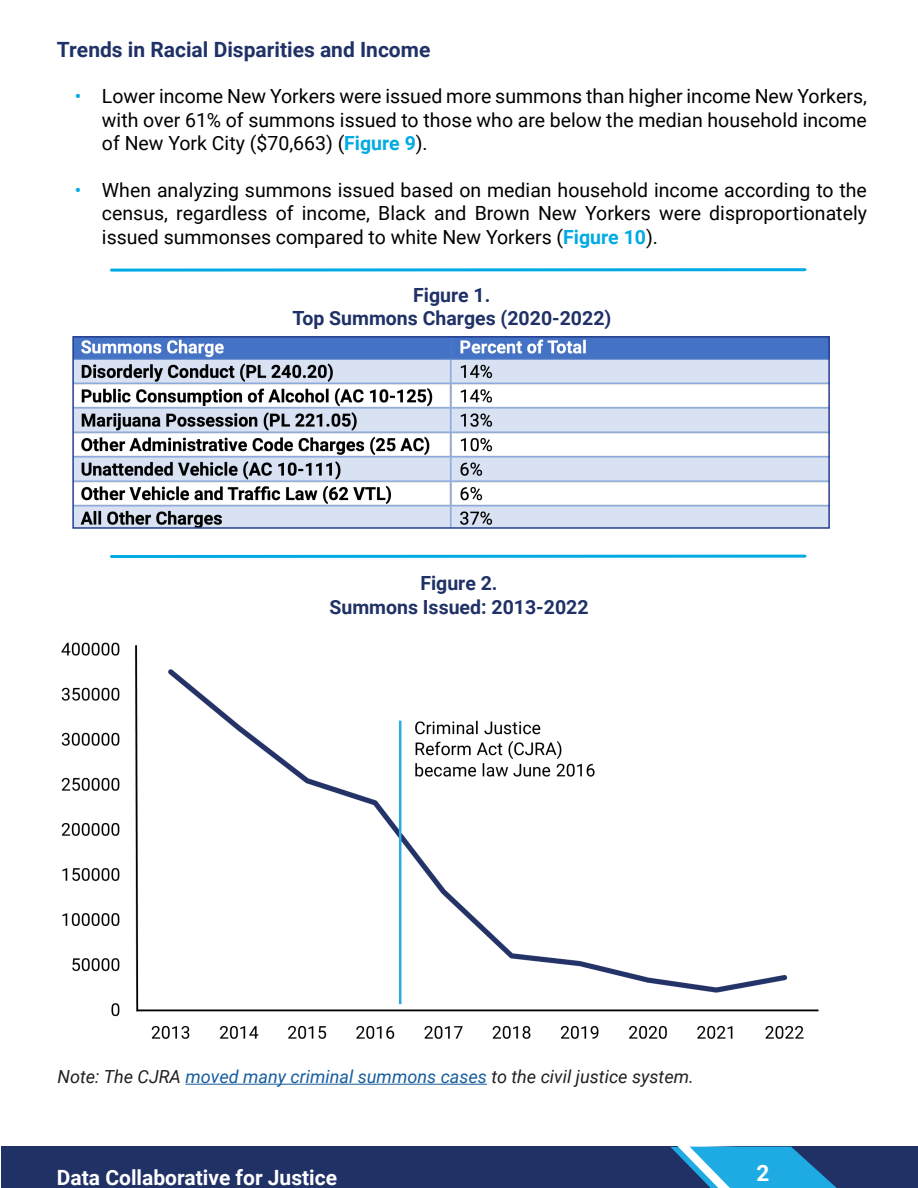
<style>
.page{position:relative;width:918px;height:1188px;background:#fff}
.page>*{position:absolute;margin:0;border:0;box-sizing:border-box;transform-origin:0 0}
.t1{font:700 22.5px "Roboto";color:#fff}
.t2{font:700 21px "Roboto";color:#1f3166}
.t3{font:700 21px "Roboto";color:#fff}
.t4{font:19.5px/23.4px "Roboto";color:#000;text-align:justify}
.t5{font:700 19.5px "Roboto";color:#1f3166}
.t6{font:italic 18px "Roboto";color:#231f20}
.s1{color:#00aae3}
.s2{font-weight:700;color:#00aae3}
.s3{color:#175d9e}
</style>
<div class="page">
<div style="left:1px;top:1147px;width:917px;height:41px;background:#203166"></div>
<svg style="left:660px;top:1146px;width:182px;height:42px"></svg>
<img style="left:75px;top:339px;width:752px;height:187px">
<div style="left:72px;top:336px;width:758px;height:193px;border:2px solid #253f8e"></div>
<svg style="left:111px;top:268px;width:694px;height:4px;background:#3fbfe9"></svg>
<hr style="left:111px;top:555px;width:694px;height:3px;background:#00aae3">
<hr style="left:186px;top:1084px;width:301px;height:1px;background:#175d9e">
<img style="left:61px;top:642px;width:758px;height:397px">
<p class="t2" style="left:57px;top:34px;width:375px">Trends in Racial Disparities and Income</p>
<p class="t4" style="left:102px;top:84px;width:766px;text-indent:-27px"><span class="s1">•</span> Lower income New Yorkers were issued more summons than higher income New Yorkers, with over 61% of summons issued to those who are below the median household income of New York City ($70,663) (<span class="s2">Figure 9</span>).</p>
<p class="t4" style="left:102px;top:178px;width:767px;text-indent:-27px"><span class="s1">•</span> When analyzing summons issued based on median household income according to the census, regardless of income, Black and Brown New Yorkers were disproportionately issued summonses compared to white New Yorkers (<span class="s2">Figure 10</span>).</p>
<p class="t5" style="left:413px;top:281px;width:79px">Figure 1.</p>
<p class="t5" style="left:292px;top:305px;width:321px">Top Summons Charges (2020-2022)</p>
<p class="t5" style="left:420px;top:570px;width:79px">Figure 2.</p>
<p class="t5" style="left:329px;top:593px;width:261px">Summons Issued: 2013-2022</p>
<p class="t6" style="left:58px;top:1064px;width:638px">Note: The CJRA <span class="s3">moved many criminal summons cases</span> to the civil justice system.</p>
<p class="t3" style="left:57px;top:1163px;width:282px">Data Collaborative for Justice</p>
<p class="t1" style="left:757px;top:1157px;width:14px">2</p>
</div>
